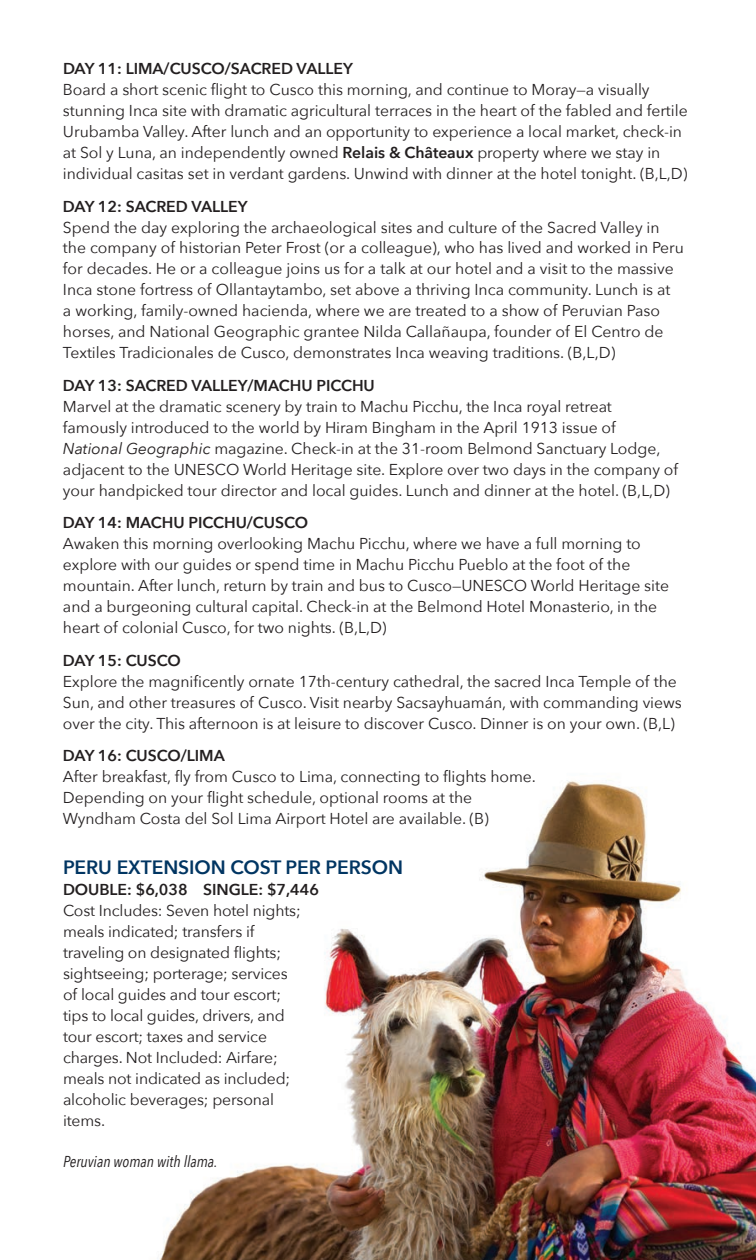
<style>
.page{position:relative;width:756px;height:1260px;background:#fff}
.page>*{position:absolute;margin:0;border:0;box-sizing:border-box;transform-origin:0 0}
.Proxima__ITIN_Exp_Details_Head{font:600 19.25px "Avenir Next";letter-spacing:-.005em;color:#003562}
.Proxima__ITIN_Day-by-Day_head{font:15.75px/21px "Avenir Next";letter-spacing:-.005em;color:#231f20}
.Proxima__ITIN_Exp_Details_Dates{font:15.75px/21px "Avenir Next";letter-spacing:-.01em;color:#231f20}
.Proxima__ITIN_Exp_Details_Dates-2{font:600 15.75px "Avenir Next";letter-spacing:-.005em;color:#231f20}
.Photo_Caption{font:italic 15.75px "Avenir Next Condensed";color:#231f20}
.s1{font-weight:600}
.s2{font-style:italic}
</style>
<div class="page">
<img style="left:160px;top:780px;width:596px;height:480px">
<p class="Proxima__ITIN_Day-by-Day_head" style="left:63px;top:58px;width:626px"><span class="s1">DAY 11: LIMA/CUSCO/SACRED VALLEY<br></span>Board a short scenic flight to Cusco this morning, and continue to Moray—a visually stunning Inca site with dramatic agricultural terraces in the heart of the fabled and fertile Urubamba Valley. After lunch and an opportunity to experience a local market, check-in at Sol y Luna, an independently owned <span class="s1">Relais &amp; Châteaux</span> property where we stay in individual casitas set in verdant gardens. Unwind with dinner at the hotel tonight. (B,L,D)</p>
<p class="Proxima__ITIN_Day-by-Day_head" style="left:63px;top:195px;width:623px"><span class="s1">DAY 12: SACRED VALLEY<br></span>Spend the day exploring the archaeological sites and culture of the Sacred Valley in the company of historian Peter Frost (or a colleague), who has lived and worked in Peru for decades. He or a colleague joins us for a talk at our hotel and a visit to the massive Inca stone fortress of Ollantaytambo, set above a thriving Inca community. Lunch is at<br>a working, family-owned hacienda, where we are treated to a show of Peruvian Paso horses, and National Geographic grantee Nilda Callañaupa, founder of El Centro de Textiles Tradicionales de Cusco, demonstrates Inca weaving traditions. (B,L,D)</p>
<p class="Proxima__ITIN_Day-by-Day_head" style="left:63px;top:374px;width:617px"><span class="s1">DAY 13: SACRED VALLEY/MACHU PICCHU<br></span>Marvel at the dramatic scenery by train to Machu Picchu, the Inca royal retreat famously introduced to the world by Hiram Bingham in the April 1913 issue of <span class="s2">National Geographic</span> magazine. Check-in at the 31-room Belmond Sanctuary Lodge, adjacent to the UNESCO World Heritage site. Explore over two days in the company of your handpicked tour director and local guides. Lunch and dinner at the hotel. (B,L,D)</p>
<p class="Proxima__ITIN_Day-by-Day_head" style="left:63px;top:512px;width:608px"><span class="s1">DAY 14: MACHU PICCHU/CUSCO<br></span>Awaken this morning overlooking Machu Picchu, where we have a full morning to explore with our guides or spend time in Machu Picchu Pueblo at the foot of the mountain. After lunch, return by train and bus to Cusco—UNESCO World Heritage site and a burgeoning cultural capital. Check-in at the Belmond Hotel Monasterio, in the heart of colonial Cusco, for two nights. (B,L,D)</p>
<p class="Proxima__ITIN_Day-by-Day_head" style="left:63px;top:649px;width:620px"><span class="s1">DAY 15: CUSCO<br></span>Explore the magnificently ornate 17th-century cathedral, the sacred Inca Temple of the Sun, and other treasures of Cusco. Visit nearby Sacsayhuamán, with commanding views over the city. This afternoon is at leisure to discover Cusco. Dinner is on your own. (B,L)</p>
<p class="Proxima__ITIN_Day-by-Day_head" style="left:63px;top:744px;width:475px"><span class="s1">DAY 16: CUSCO/LIMA<br></span>After breakfast, fly from Cusco to Lima, connecting to flights home.<br>Depending on your flight schedule, optional rooms at the Wyndham Costa del Sol Lima Airport Hotel are available. (B)</p>
<p class="Proxima__ITIN_Exp_Details_Head" style="left:63px;top:851px;width:342px">PERU EXTENSION COST PER PERSON</p>
<p class="Proxima__ITIN_Exp_Details_Dates-2" style="left:63px;top:876px;width:257px">DOUBLE: $6,038 SINGLE: $7,446</p>
<p class="Proxima__ITIN_Exp_Details_Dates" style="left:63px;top:899px;width:239px">Cost Includes: Seven hotel nights;</p>
<p class="Proxima__ITIN_Exp_Details_Dates" style="left:63px;top:920px;width:229px">meals indicated; transfers if traveling on designated flights; sightseeing; porterage; services of local guides and tour escort; tips to local guides, drivers, and tour escort; taxes and service charges. Not Included: Airfare; meals not indicated as included; alcoholic beverages; personal items.</p>
<p class="Photo_Caption" style="left:63px;top:1152px;width:156px">Peruvian woman with llama.</p>
</div>
